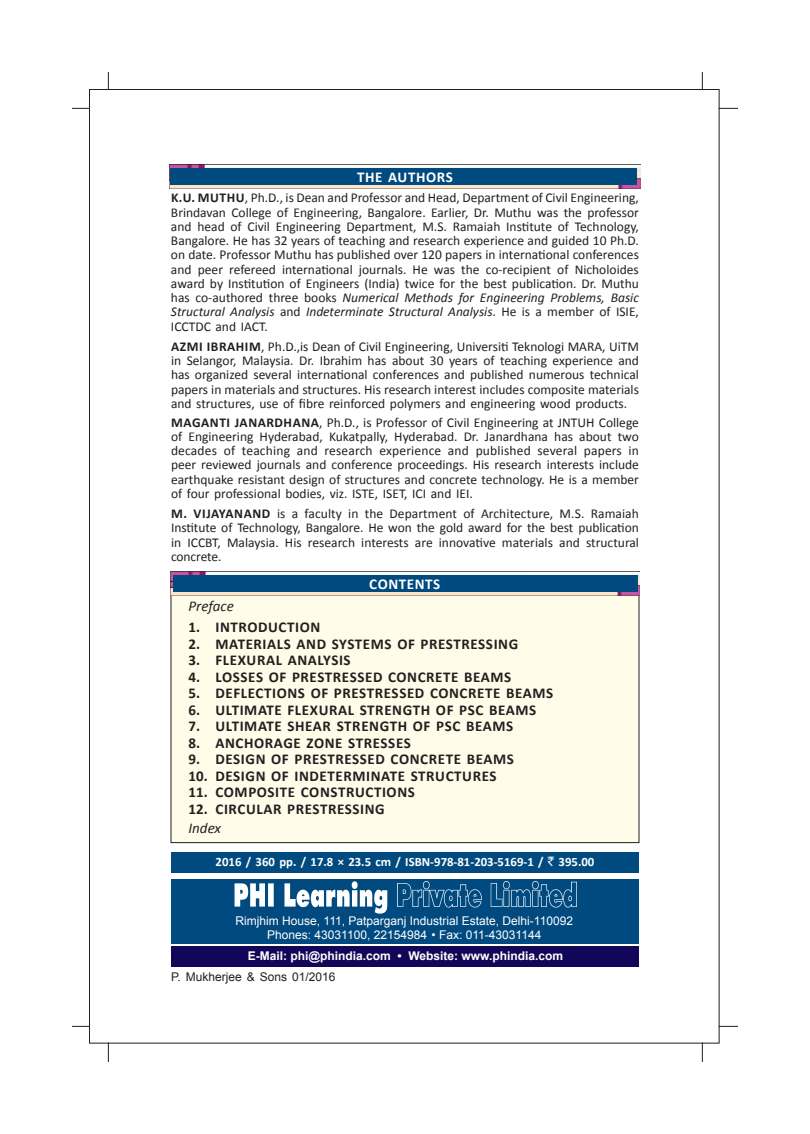
<style>
.page{position:relative;width:810px;height:1134px;background:#fff}
.page>*{position:absolute;margin:0;border:0;box-sizing:border-box;transform-origin:0 0}
.t1{font:700 15px "Calibri";letter-spacing:.04em;color:#231f20}
.t2{font:700 15px "Calibri";letter-spacing:.04em;color:#fff}
.t3{font:italic 15px "Calibri";color:#231f20}
.t4{font:13.5px/14.2px "Calibri";color:#231f20;text-align:justify}
.t5{font:700 12.75px "Calibri";color:#fff}
.t6{font:12px/13.5px "Arial";color:#fff;text-align:center}
.t7{font:700 12px "Arial";color:#fff}
.t8{font:12px "Arial";color:#231f20}
.s1{font-weight:700}
.s2{font-style:italic}
.s3{font-family:"Rupee Foradian";font-weight:400}
</style>
<div class="page">
<svg style="left:702px;top:72px;width:1px;height:18px"></svg>
<svg style="left:718px;top:108px;width:20px;height:1px"></svg>
<svg style="left:72px;top:108px;width:18px;height:1px"></svg>
<svg style="left:108px;top:72px;width:1px;height:18px"></svg>
<svg style="left:702px;top:1042px;width:1px;height:20px"></svg>
<svg style="left:718px;top:1026px;width:20px;height:1px"></svg>
<svg style="left:72px;top:1026px;width:18px;height:1px"></svg>
<svg style="left:108px;top:1042px;width:1px;height:20px"></svg>
<div style="left:171px;top:852px;width:468px;height:20px;background:#004a7f"></div>
<div style="left:171px;top:879px;width:468px;height:65px;background:#004a7f"></div>
<div style="left:171px;top:578px;width:468px;height:265px;background:#fffde9;border:1px solid #231f20"></div>
<img style="left:234px;top:881px;width:342px;height:33px">
<div style="left:172px;top:947px;width:467px;height:20px;background:#110658"></div>
<img style="left:169px;top:164px;width:472px;height:25px">
<div style="left:170px;top:169px;width:466px;height:16px;background:#004a7f"></div>
<img style="left:170px;top:571px;width:470px;height:25px">
<div style="left:173px;top:576px;width:465px;height:16px;background:#004a7f"></div>
<p class="t2" style="left:357px;top:168px;width:97px">THE AUTHORS</p>
<p class="t4" style="left:171px;top:191px;width:470px"><span class="s1">K.U. MUTHU</span>, Ph.D., is Dean and Professor and Head, Department of Civil Engineering, Brindavan College of Engineering, Bangalore. Earlier, Dr. Muthu was the professor and head of Civil Engineering Department, M.S. Ramaiah Institute of Technology, Bangalore. He has 32 years of teaching and research experience and guided 10 Ph.D. on date. Professor Muthu has published over 120 papers in international conferences and peer refereed international journals. He was the co-recipient of Nicholoides award by Institution of Engineers (India) twice for the best publication. Dr. Muthu has co-authored three books <span class="s2">Numerical Methods for Engineering Problems, Basic Structural Analysis</span> and <span class="s2">Indeterminate Structural Analysis</span>. He is a member of ISIE, ICCTDC and IACT.</p>
<p class="t4" style="left:171px;top:339px;width:469px"><span class="s1">AZMI IBRAHIM</span>, Ph.D.,is Dean of Civil Engineering, Universiti Teknologi MARA, UiTM in Selangor, Malaysia. Dr. Ibrahim has about 30 years of teaching experience and has organized several international conferences and published numerous technical papers in materials and structures. His research interest includes composite materials and structures, use of fibre reinforced polymers and engineering wood products.</p>
<p class="t4" style="left:171px;top:415px;width:470px"><span class="s1">MAGANTI JANARDHANA</span>, Ph.D., is Professor of Civil Engineering at JNTUH College of Engineering Hyderabad, Kukatpally, Hyderabad. Dr. Janardhana has about two decades of teaching and research experience and published several papers in peer reviewed journals and conference proceedings. His research interests include earthquake resistant design of structures and concrete technology. He is a member of four professional bodies, viz. ISTE, ISET, ICI and IEI.</p>
<p class="t4" style="left:171px;top:507px;width:470px"><span class="s1">M. VIJAYANAND</span> is a faculty in the Department of Architecture, M.S. Ramaiah Institute of Technology, Bangalore. He won the gold award for the best publication in ICCBT, Malaysia. His research interests are innovative materials and structural concrete.</p>
<p class="t2" style="left:369px;top:574px;width:73px">CONTENTS</p>
<p class="t3" style="left:189px;top:596px;width:47px">Preface</p>
<p class="t1" style="left:189px;top:618px;width:133px">1. INTRODUCTION</p>
<p class="t1" style="left:189px;top:634px;width:331px">2. MATERIALS AND SYSTEMS OF PRESTRESSING</p>
<p class="t1" style="left:189px;top:651px;width:164px">3. FLEXURAL ANALYSIS</p>
<p class="t1" style="left:189px;top:667px;width:324px">4. LOSSES OF PRESTRESSED CONCRETE BEAMS</p>
<p class="t1" style="left:189px;top:684px;width:366px">5. DEFLECTIONS OF PRESTRESSED CONCRETE BEAMS</p>
<p class="t1" style="left:189px;top:700px;width:349px">6. ULTIMATE FLEXURAL STRENGTH OF PSC BEAMS</p>
<p class="t1" style="left:189px;top:717px;width:326px">7. ULTIMATE SHEAR STRENGTH OF PSC BEAMS</p>
<p class="t1" style="left:189px;top:733px;width:224px">8. ANCHORAGE ZONE STRESSES</p>
<p class="t1" style="left:189px;top:750px;width:327px">9. DESIGN OF PRESTRESSED CONCRETE BEAMS</p>
<p class="t1" style="left:189px;top:766px;width:310px">10. DESIGN OF INDETERMINATE STRUCTURES</p>
<p class="t1" style="left:189px;top:783px;width:228px">11. COMPOSITE CONSTRUCTIONS</p>
<p class="t1" style="left:189px;top:799px;width:198px">12. CIRCULAR PRESTRESSING</p>
<p class="t3" style="left:189px;top:818px;width:34px">Index</p>
<p class="t5" style="left:216px;top:854px;width:380px">2016 / 360 pp. / 17.8 × 23.5 cm / ISBN-978-81-203-5169-1 / <span class="s3">`</span> 395.00</p>
<p class="t6" style="left:236px;top:915px;width:339px">Rimjhim House, 111, Patparganj Industrial Estate, Delhi-110092<br>Phones: 43031100, 22154984 • Fax: 011-43031144</p>
<p class="t7" style="left:248px;top:948px;width:317px">E-Mail: phi@phindia.com • Website: www.phindia.com</p>
<p class="t8" style="left:171px;top:969px;width:166px">P. Mukherjee &amp; Sons 01/2016</p>
</div>
